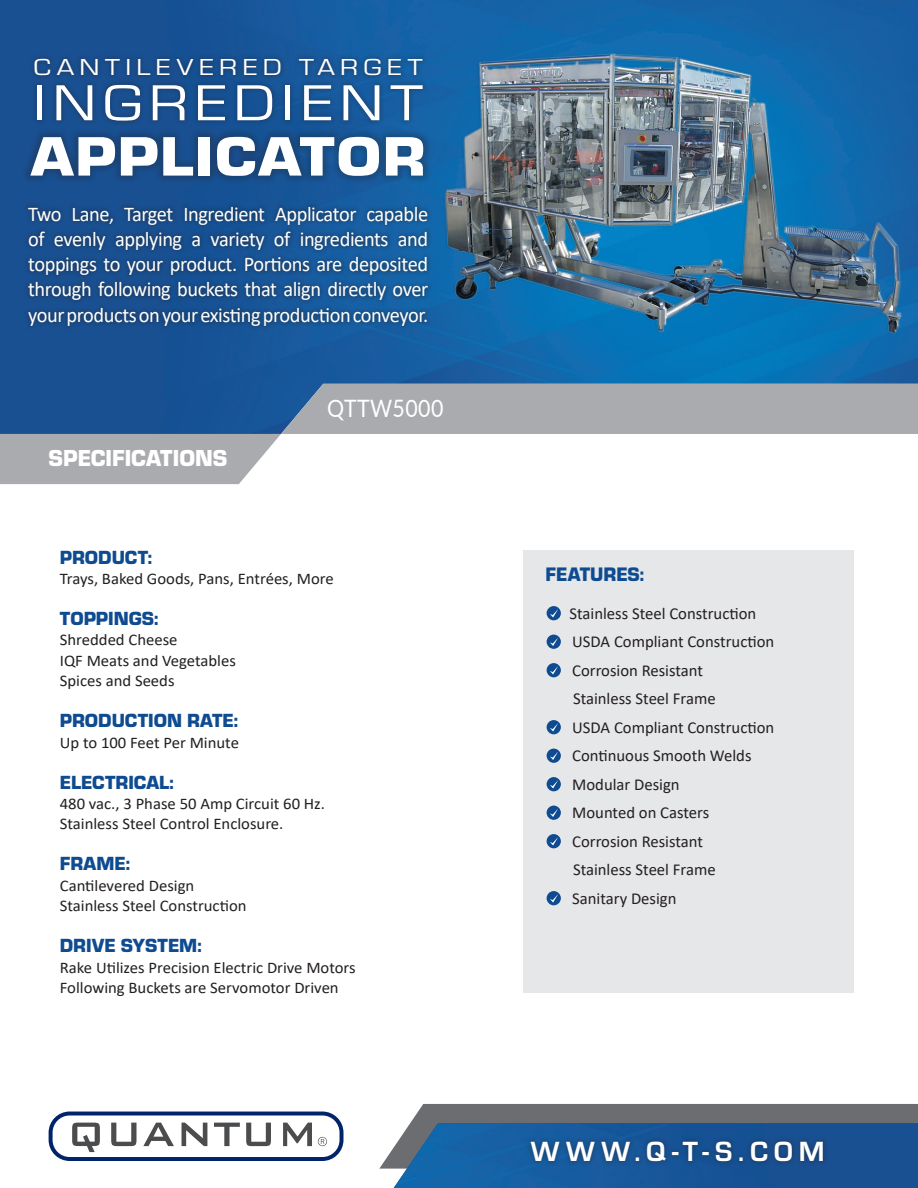
<style>
.page{position:relative;width:918px;height:1188px;background:#fff}
.page>*{position:absolute;margin:0;border:0;box-sizing:border-box;transform-origin:0 0}
.t1{font:900 57.6px "Eurostile";letter-spacing:.02em;color:#fff;scale:1.13 1}
.t2{font:52.35px "Eurostile";letter-spacing:.1em;color:#fff;scale:1.2 1}
.t3{font:700 28.8px "Eurostile";letter-spacing:.22em;color:#fff}
.t4{font:24px "Eurostile";letter-spacing:.18em;color:#fff;scale:1.2 1}
.t5{font:900 24px "Eurostile";color:#fff;scale:.95 1}
.t6{font:24px "Lato";letter-spacing:.02em;color:#fff;scale:.89 1}
.t7{font:21px/25.2px "Calibri";letter-spacing:-.02em;color:#fff;text-align:justify}
.t8{font:900 20.25px "Eurostile";color:#0f4b90;scale:.95 1}
.t9{font:900 19.8px "Eurostile";color:#0f4b90}
.t10{font:16.65px/28.5px "Calibri";color:#231f20}
.t11{font:16.2px "Calibri";color:#231f20}
</style>
<div class="page">
<img style="left:0;top:0;width:918px;height:384px">
<svg style="left:0;top:384px;width:281px;height:100px;background:#6481a4"></svg>
<div style="left:281px;top:384px;width:637px;height:50px;background:#aaabaf"></div>
<svg style="left:379px;top:1104px;width:539px;height:84px;background:#808083"></svg>
<img style="left:394px;top:1123px;width:524px;height:65px">
<svg style="left:49px;top:1112px;width:295px;height:49px"></svg>
<div style="left:29px;top:53px;width:400px;height:74px;background:#231f20;opacity:.33"></div>
<div style="left:525px;top:1136px;width:304px;height:31px;background:#231f20;opacity:.33"></div>
<img style="left:413px;top:48px;width:505px;height:336px">
<div style="left:21px;top:128px;width:411px;height:57px;background:#231f20;opacity:.27"></div>
<div style="left:524px;top:550px;width:330px;height:443px;background:#e6e7e9"></div>
<div style="left:547px;top:606px;width:14px;height:14px;background:#0f4b90;border-radius:50%"></div>
<svg style="left:550px;top:609px;width:8px;height:9px"></svg>
<div style="left:547px;top:635px;width:14px;height:14px;background:#0f4b90;border-radius:50%"></div>
<svg style="left:550px;top:638px;width:8px;height:8px"></svg>
<div style="left:547px;top:663px;width:14px;height:14px;background:#0f4b90;border-radius:50%"></div>
<svg style="left:550px;top:666px;width:8px;height:9px"></svg>
<div style="left:547px;top:720px;width:14px;height:14px;background:#0f4b90;border-radius:50%"></div>
<svg style="left:550px;top:723px;width:8px;height:9px"></svg>
<div style="left:547px;top:749px;width:14px;height:14px;background:#0f4b90;border-radius:50%"></div>
<svg style="left:550px;top:752px;width:8px;height:8px"></svg>
<div style="left:547px;top:777px;width:14px;height:14px;background:#0f4b90;border-radius:50%"></div>
<svg style="left:550px;top:780px;width:8px;height:9px"></svg>
<div style="left:547px;top:806px;width:14px;height:14px;background:#0f4b90;border-radius:50%"></div>
<svg style="left:550px;top:809px;width:8px;height:8px"></svg>
<div style="left:547px;top:834px;width:14px;height:14px;background:#0f4b90;border-radius:50%"></div>
<svg style="left:550px;top:837px;width:8px;height:9px"></svg>
<div style="left:547px;top:891px;width:14px;height:14px;background:#0f4b90;border-radius:50%"></div>
<svg style="left:550px;top:894px;width:8px;height:9px"></svg>
<div style="left:23px;top:201px;width:411px;height:130px;background:#231f20;opacity:.33"></div>
<p class="t4" style="left:34px;top:51px;width:326px">CANTILEVERED TARGET</p>
<p class="t2" style="left:34px;top:67px;width:326px">INGREDIENT</p>
<p class="t1" style="left:31px;top:115px;width:351px">APPLICATOR</p>
<p class="t7" style="left:28px;top:201px;width:402px">Two Lane, Target Ingredient Applicator capable of evenly applying a variety of ingredients and toppings to your product. Portions are deposited through following buckets that align directly over your products on your existing production conveyor.</p>
<p class="t5" style="left:49px;top:441px;width:190px">SPECIFICATIONS</p>
<p class="t6" style="left:327px;top:391px;width:132px">QTTW5000</p>
<p class="t9" style="left:60px;top:543px;width:94px">PRODUCT:</p>
<p class="t11" style="left:60px;top:567px;width:275px">Trays, Baked Goods, Pans, Entrées, More</p>
<p class="t9" style="left:60px;top:604px;width:100px">TOPPINGS:</p>
<p class="t11" style="left:60px;top:629px;width:119px">Shredded Cheese</p>
<p class="t11" style="left:60px;top:649px;width:178px">IQF Meats and Vegetables</p>
<p class="t11" style="left:60px;top:670px;width:116px">Spices and Seeds</p>
<p class="t9" style="left:60px;top:706px;width:180px">PRODUCTION RATE:</p>
<p class="t11" style="left:60px;top:731px;width:181px">Up to 100 Feet Per Minute</p>
<p class="t9" style="left:60px;top:768px;width:115px">ELECTRICAL:</p>
<p class="t11" style="left:60px;top:792px;width:267px">480 vac., 3 Phase 50 Amp Circuit 60 Hz.</p>
<p class="t11" style="left:60px;top:813px;width:225px">Stainless Steel Control Enclosure.</p>
<p class="t9" style="left:60px;top:850px;width:72px">FRAME:</p>
<p class="t11" style="left:60px;top:874px;width:136px">Cantilevered Design</p>
<p class="t11" style="left:60px;top:895px;width:188px">Stainless Steel Construction</p>
<p class="t9" style="left:60px;top:931px;width:143px">DRIVE SYSTEM:</p>
<p class="t11" style="left:60px;top:956px;width:297px">Rake Utilizes Precision Electric Drive Motors</p>
<p class="t11" style="left:60px;top:976px;width:280px">Following Buckets are Servomotor Driven</p>
<p class="t8" style="left:546px;top:560px;width:105px">FEATURES:</p>
<p class="t10" style="left:570px;top:599px;width:188px">Stainless Steel Construction</p>
<p class="t10" style="left:572px;top:627px;width:204px">USDA Compliant Construction</p>
<p class="t10" style="left:572px;top:656px;width:145px">Corrosion Resistant<br>Stainless Steel Frame</p>
<p class="t10" style="left:572px;top:713px;width:204px">USDA Compliant Construction</p>
<p class="t10" style="left:572px;top:741px;width:181px">Continuous Smooth Welds</p>
<p class="t10" style="left:572px;top:770px;width:109px">Modular Design</p>
<p class="t10" style="left:572px;top:798px;width:139px">Mounted on Casters</p>
<p class="t10" style="left:572px;top:827px;width:145px">Corrosion Resistant<br>Stainless Steel Frame</p>
<p class="t10" style="left:572px;top:884px;width:106px">Sanitary Design</p>
<p class="t3" style="left:531px;top:1131px;width:296px">WWW.Q-T-S.COM</p>
</div>
